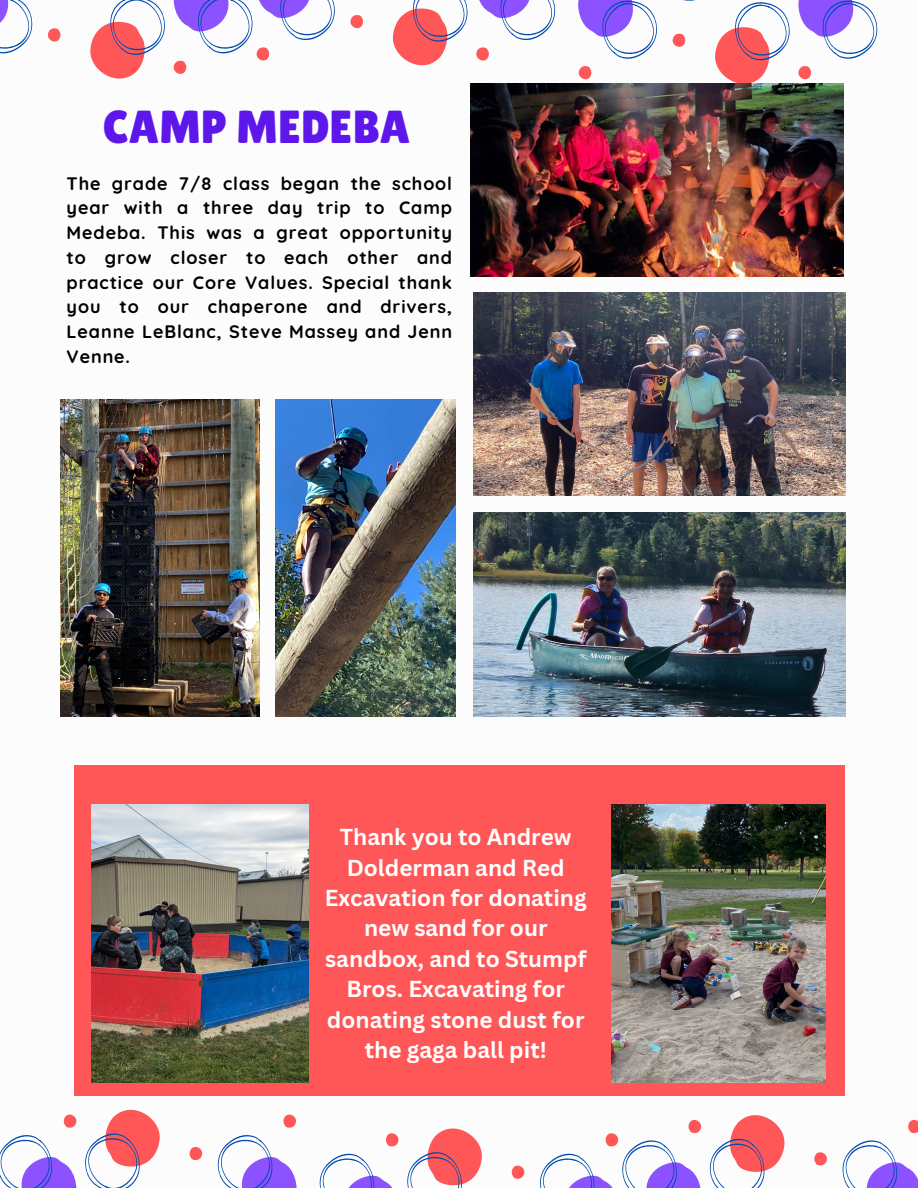
<style>
.page{position:relative;width:918px;height:1188px;background:#fff}
.page>*{position:absolute;margin:0;border:0;box-sizing:border-box;transform-origin:0 0}
.t1{font:46.35px "Lilita One";color:#5e17eb}
.t2{font:700 22.5px/30.3px "Canva Sans";color:#fff;text-align:center}
.t3{font:700 18px/24.8px "Quicksand";letter-spacing:.05em;color:#000;text-align:justify}
</style>
<div class="page">
<svg style="left:0;top:0;width:33px;height:54px"></svg>
<svg style="left:48px;top:28px;width:13px;height:14px"></svg>
<svg style="left:90px;top:0;width:75px;height:79px"></svg>
<svg style="left:173px;top:0;width:162px;height:74px"></svg>
<svg style="left:350px;top:15px;width:14px;height:14px"></svg>
<svg style="left:392px;top:0;width:164px;height:65px"></svg>
<svg style="left:798px;top:66px;width:13px;height:14px"></svg>
<svg style="left:576px;top:0;width:214px;height:84px"></svg>
<svg style="left:798px;top:0;width:80px;height:59px"></svg>
<svg style="left:908px;top:1119px;width:10px;height:14px"></svg>
<svg style="left:842px;top:1140px;width:76px;height:48px"></svg>
<svg style="left:814px;top:1152px;width:13px;height:14px"></svg>
<svg style="left:540px;top:1115px;width:245px;height:73px"></svg>
<svg style="left:511px;top:1165px;width:14px;height:14px"></svg>
<svg style="left:385px;top:1133px;width:14px;height:14px"></svg>
<svg style="left:407px;top:1129px;width:75px;height:59px"></svg>
<svg style="left:319px;top:1153px;width:74px;height:35px"></svg>
<svg style="left:283px;top:1114px;width:13px;height:14px"></svg>
<svg style="left:217px;top:1135px;width:80px;height:53px"></svg>
<svg style="left:189px;top:1146px;width:14px;height:14px"></svg>
<svg style="left:63px;top:1114px;width:14px;height:14px"></svg>
<svg style="left:85px;top:1110px;width:75px;height:78px"></svg>
<svg style="left:0;top:1135px;width:77px;height:53px"></svg>
<img style="left:471px;top:84px;width:372px;height:192px">
<img style="left:60px;top:399px;width:200px;height:318px">
<img style="left:474px;top:292px;width:372px;height:204px">
<img style="left:275px;top:399px;width:180px;height:318px">
<img style="left:474px;top:512px;width:372px;height:204px">
<div style="left:74px;top:765px;width:771px;height:331px;background:#ff5757"></div>
<img style="left:92px;top:804px;width:217px;height:278px">
<img style="left:612px;top:804px;width:214px;height:278px">
<p class="t1" style="left:103px;top:101px;width:309px">CAMP MEDEBA</p>
<p class="t3" style="left:67px;top:170px;width:387px">The grade 7/8 class began the school year with a three day trip to Camp Medeba. This was a great opportunity to grow closer to each other and practice our Core Values. Special thank you to our chaperone and drivers, Leanne LeBlanc, Steve Massey and Jenn Venne.</p>
<p class="t2" style="left:325px;top:821px;width:263px">Thank you to Andrew<br>Dolderman and Red<br>Excavation for donating new sand for our sandbox, and to Stumpf<br>Bros. Excavating for donating stone dust for the gaga ball pit!</p>
</div>
